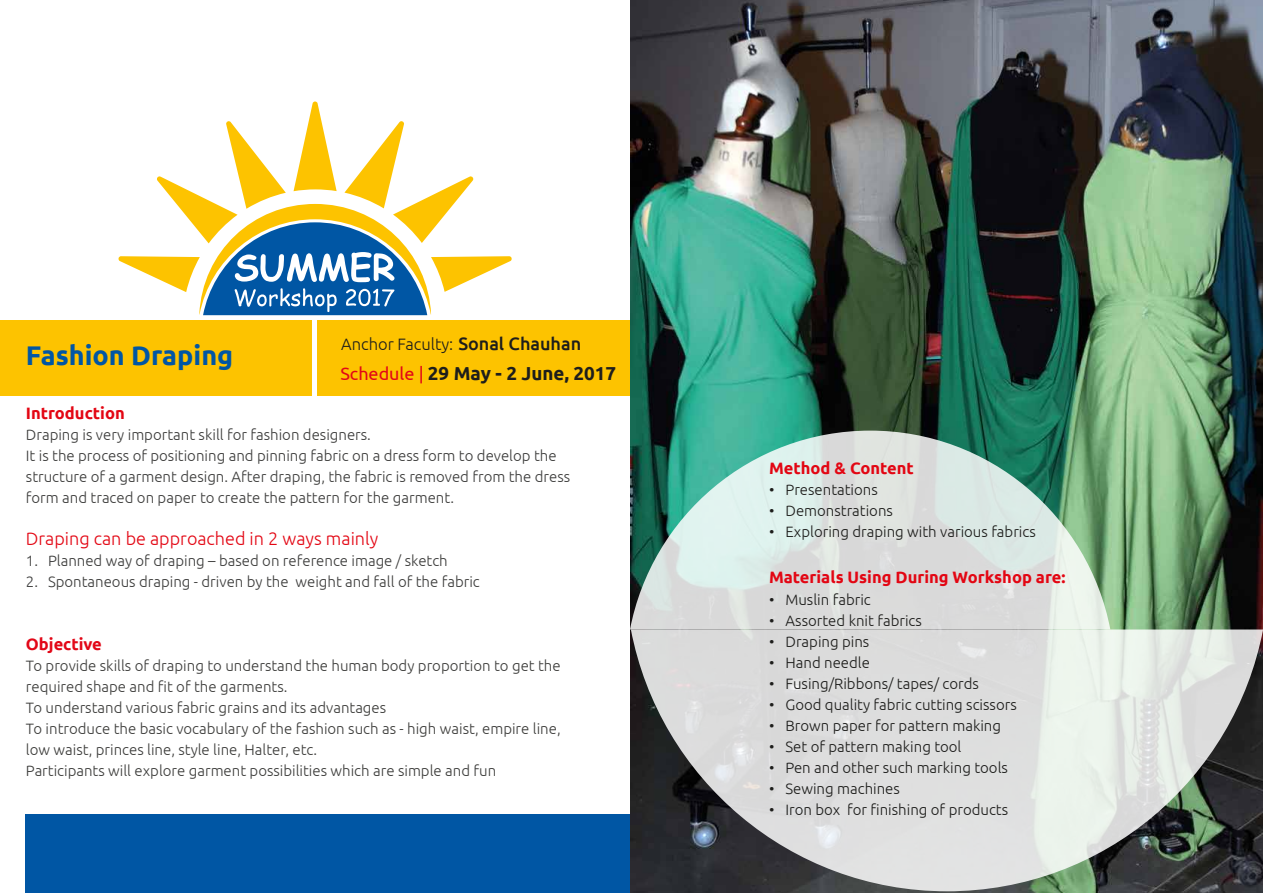
<style>
.page{position:relative;width:1263px;height:893px;background:#fff}
.page>*{position:absolute;margin:0;border:0;box-sizing:border-box;transform-origin:0 0}
.t1{font:700 27px "Ubuntu";color:#0056a4}
.t2{font:700 18.75px "Ubuntu";color:#1e1e1c}
.t3{font:300 18px "Ubuntu";color:#e30613}
.t4{font:700 16.5px "Ubuntu";color:#e30613}
.t5{font:300 16.5px "Ubuntu";color:#1d1d1b}
.t6{font:700 16.5px "Ubuntu";color:#e20717}
.t7{font:300 15px/21px "Ubuntu";color:#3c3c3b}
.t8{font:300 15px/21px "Ubuntu";color:#3d3d3b}
.t9{font:300 15px "Ubuntu";color:#1d1d1b}
.s1{font-weight:500;font-size:18px}
.s2{font-weight:400;font-size:18px;color:#e20717}
</style>
<div class="page">
<img style="left:630px;top:0;width:633px;height:893px">
<div style="left:25px;top:814px;width:605px;height:79px;background:#0056a4"></div>
<svg style="left:631px;top:629px;width:632px;height:262px;fill:#dcdcdc"></svg>
<svg style="left:118px;top:101px;width:394px;height:214px"></svg>
<div style="left:0;top:320px;width:312px;height:75px;background:#fdc300"></div>
<div style="left:318px;top:320px;width:312px;height:75px;background:#fdc300"></div>
<svg style="left:630px;top:431px;width:480px;height:198px"></svg>
<h1 class="t1" style="left:26px;top:339px;width:209px">Fashion Draping</h1>
<p class="t5" style="left:341px;top:335px;width:242px">Anchor Faculty: <span class="s1">Sonal Chauhan</span></p>
<p class="t2" style="left:340px;top:362px;width:277px"><span class="s2">Schedule |</span> 29 May - 2 June, 2017</p>
<p class="t4" style="left:26px;top:403px;width:100px">Introduction</p>
<p class="t7" style="left:26px;top:424px;width:546px">Draping is very important skill for fashion designers.<br>It is the process of positioning and pinning fabric on a dress form to develop the structure of a garment design. After draping, the fabric is removed from the dress form and traced on paper to create the pattern for the garment.</p>
<p class="t3" style="left:26px;top:528px;width:354px">Draping can be approached in 2 ways mainly</p>
<p class="t7" style="left:26px;top:550px;width:423px">1. Planned way of draping – based on reference image / sketch</p>
<p class="t7" style="left:26px;top:571px;width:455px">2. Spontaneous draping - driven by the weight and fall of the fabric</p>
<p class="t6" style="left:26px;top:634px;width:77px">Objective</p>
<p class="t8" style="left:26px;top:655px;width:536px">To provide skills of draping to understand the human body proportion to get the required shape and fit of the garments.<br>To understand various fabric grains and its advantages<br>To introduce the basic vocabulary of the fashion such as - high waist, empire line, low waist, princes line, style line, Halter, etc.<br>Participants will explore garment possibilities which are simple and fun</p>
<p class="t4" style="left:769px;top:458px;width:146px">Method &amp; Content</p>
<p class="t9" style="left:769px;top:480px;width:110px">• Presentations</p>
<p class="t9" style="left:769px;top:501px;width:125px">• Demonstrations</p>
<p class="t9" style="left:769px;top:522px;width:268px">• Exploring draping with various fabrics</p>
<p class="t4" style="left:769px;top:567px;width:298px">Materials Using During Workshop are:</p>
<p class="t9" style="left:769px;top:591px;width:103px">• Muslin fabric</p>
<p class="t9" style="left:769px;top:612px;width:154px">• Assorted knit fabrics</p>
<p class="t9" style="left:769px;top:633px;width:102px">• Draping pins</p>
<p class="t9" style="left:769px;top:654px;width:102px">• Hand needle</p>
<p class="t9" style="left:769px;top:675px;width:211px">• Fusing/Ribbons/ tapes/ cords</p>
<p class="t9" style="left:769px;top:696px;width:249px">• Good quality fabric cutting scissors</p>
<p class="t9" style="left:769px;top:717px;width:234px">• Brown paper for pattern making</p>
<p class="t9" style="left:769px;top:738px;width:194px">• Set of pattern making tool</p>
<p class="t9" style="left:769px;top:759px;width:240px">• Pen and other such marking tools</p>
<p class="t9" style="left:769px;top:780px;width:132px">• Sewing machines</p>
<p class="t9" style="left:769px;top:801px;width:241px">• Iron box for finishing of products</p>
</div>
